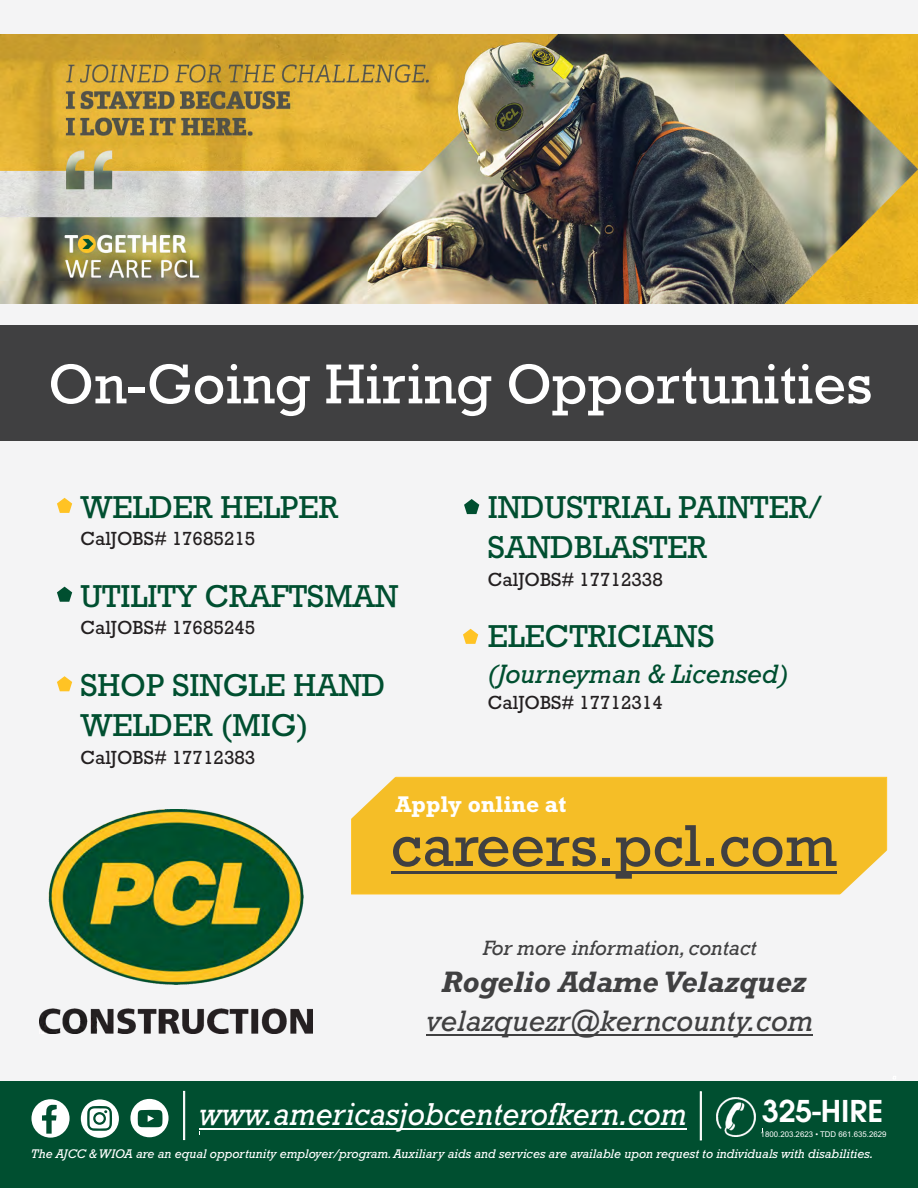
<style>
.page{position:relative;width:918px;height:1188px;background:#f4f4f5}
.page>*{position:absolute;margin:0;border:0;box-sizing:border-box;transform-origin:0 0}
.t1{font:60.15px "Rockwell";color:#404041}
.t2{font:57.15px "Rockwell";color:#fff}
.t3{font:600 33.15px "Avant Gar Got Itc TEE";color:#fff}
.t4{font:italic 32.25px "Rockwell";color:#fff;scale:.95 1}
.t5{font:32.1px/40.3px "Rockwell";color:#004f30}
.t6{font:italic 30px "Rockwell";color:#404041}
.t7{font:italic 700 30px "Rockwell";color:#404041}
.t8{font:italic 27px "Rockwell";color:#004f30}
.t9{font:700 23.1px "Rockwell";color:#fff}
.t10{font:italic 21px "Rockwell";color:#404041}
.t11{font:19.35px "Rockwell";color:#231f20}
.t12{font:italic 12.75px "Rockwell";color:#fff}
.t13{font:7.8px "Arial";color:#fff}
</style>
<div class="page">
<img style="left:0;top:34px;width:918px;height:269px">
<img style="left:39px;top:809px;width:274px;height:225px">
<div style="left:0;top:326px;width:918px;height:115px;background:#404041"></div>
<div style="left:351px;top:777px;width:536px;height:117px;background:#f5be27"></div>
<hr style="left:391px;top:871px;width:446px;height:3px;background:#404041">
<div style="left:0;top:1081px;width:918px;height:107px;background:#004f30"></div>
<hr style="left:199px;top:1128px;width:488px;height:1px;background:#fff">
<img style="left:716px;top:1097px;width:39px;height:39px">
<div style="left:183px;top:1091px;width:2px;height:49px;background:#fff;border:1px solid #fff"></div>
<div style="left:700px;top:1091px;width:2px;height:49px;background:#fff;border:1px solid #fff"></div>
<hr style="left:427px;top:1034px;width:386px;height:1px;background:#404041">
<svg style="left:351px;top:776px;width:45px;height:44px"></svg>
<svg style="left:837px;top:848px;width:51px;height:47px"></svg>
<div style="left:31px;top:1099px;width:39px;height:39px;background:#fff;border-radius:50%"></div>
<svg style="left:42px;top:1104px;width:15px;height:30px"></svg>
<div style="left:130px;top:1099px;width:39px;height:38px;background:#fff;border-radius:50%"></div>
<svg style="left:138px;top:1110px;width:25px;height:17px"></svg>
<div style="left:81px;top:1099px;width:38px;height:39px;background:#fff;border-radius:50%"></div>
<svg style="left:87px;top:1106px;width:25px;height:25px"></svg>
<svg style="left:57px;top:498px;width:15px;height:15px"></svg>
<svg style="left:57px;top:587px;width:15px;height:15px"></svg>
<svg style="left:57px;top:676px;width:15px;height:15px"></svg>
<svg style="left:463px;top:629px;width:15px;height:15px"></svg>
<svg style="left:464px;top:499px;width:15px;height:15px"></svg>
<h2 class="t2" style="left:48px;top:364px;width:826px">On-Going Hiring Opportunities</h2>
<h3 class="t5" style="left:80px;top:490px;width:259px">WELDER HELPER</h3>
<h3 class="t11" style="left:80px;top:532px;width:176px">CalJOBS# 17685215</h3>
<h3 class="t5" style="left:80px;top:579px;width:319px">UTILITY CRAFTSMAN</h3>
<h3 class="t11" style="left:80px;top:621px;width:176px">CalJOBS# 17685245</h3>
<h3 class="t5" style="left:80px;top:668px;width:306px">SHOP SINGLE HAND<br>WELDER (MIG)</h3>
<h3 class="t11" style="left:80px;top:750px;width:176px">CalJOBS# 17712383</h3>
<h3 class="t5" style="left:488px;top:490px;width:336px">INDUSTRIAL PAINTER/<br>SANDBLASTER</h3>
<h3 class="t11" style="left:488px;top:572px;width:176px">CalJOBS# 17712338</h3>
<h3 class="t5" style="left:488px;top:620px;width:228px">ELECTRICIANS</h3>
<h3 class="t8" style="left:488px;top:664px;width:302px">(Journeyman &amp; Licensed)</h3>
<h3 class="t11" style="left:488px;top:695px;width:176px">CalJOBS# 17712314</h3>
<h3 class="t9" style="left:396px;top:796px;width:172px">Apply online at</h3>
<h1 class="t1" style="left:391px;top:824px;width:447px">careers.pcl.com</h1>
<h3 class="t10" style="left:483px;top:941px;width:275px">For more information, contact</h3>
<h3 class="t7" style="left:441px;top:971px;width:366px">Rogelio Adame Velazquez</h3>
<h3 class="t6" style="left:427px;top:1011px;width:388px">velazquezr@kerncounty.com</h3>
<h3 class="t4" style="left:199px;top:1103px;width:515px">www.americasjobcenterofkern.com</h3>
<h3 class="t3" style="left:762px;top:1096px;width:122px">325-HIRE</h3>
<p class="t13" style="left:761px;top:1131px;width:127px">1800.203.2623 • TDD 661.635.2629</p>
<p class="t12" style="left:31px;top:1149px;width:844px">The AJCC &amp; WIOA are an equal opportunity employer/program. Auxiliary aids and services are available upon request to individuals with disabilities.</p>
</div>
